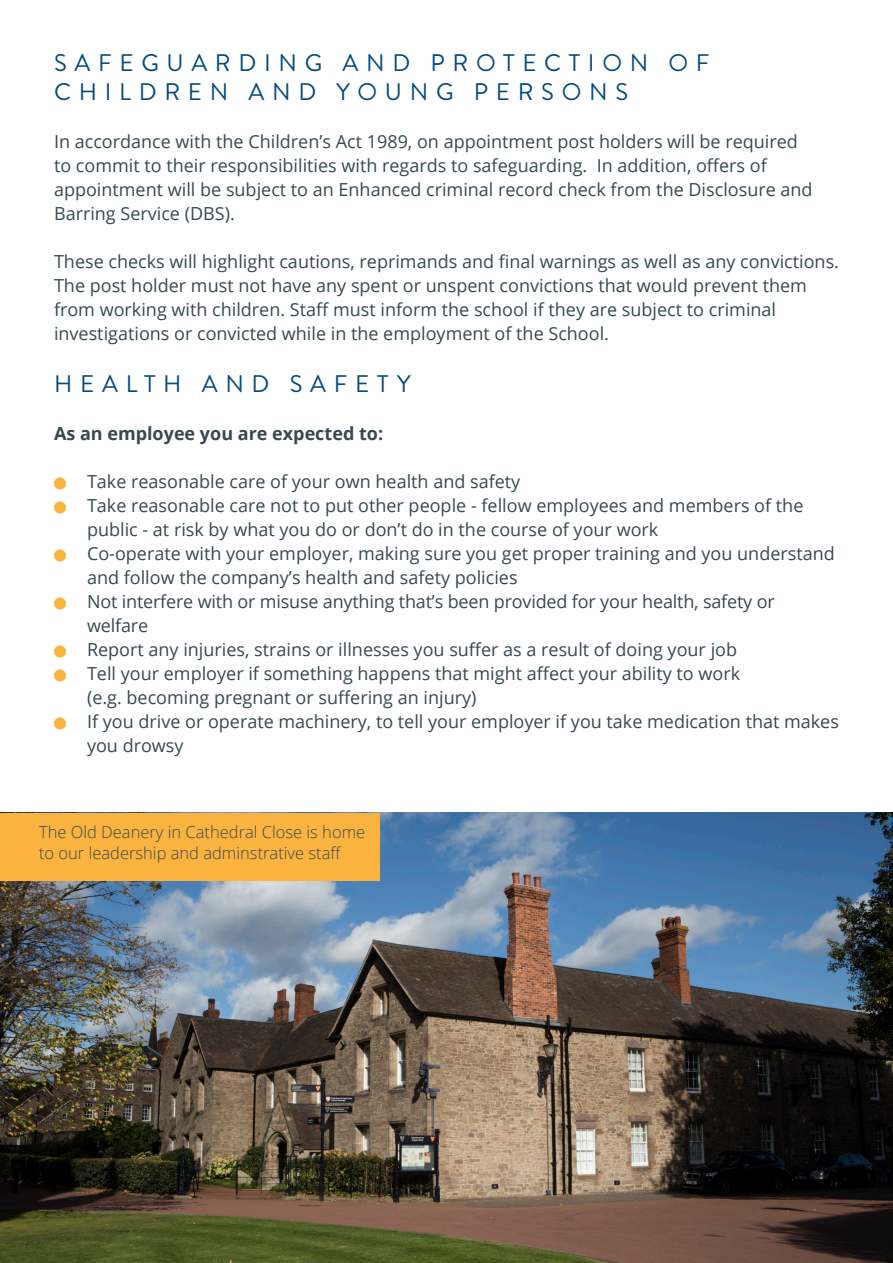
<style>
.page{position:relative;width:893px;height:1263px;background:#fff}
.page>*{position:absolute;margin:0;border:0;box-sizing:border-box;transform-origin:0 0}
.t1{font:24px/28.8px "Brandon Grotesque";letter-spacing:.32em;color:#034c7e}
.t2{font:18px/24px "Open Sans";color:#374950}
.t3{font:700 18px "Open Sans";color:#374950}
.t4{font:300 16.5px/21px "Open Sans";color:#374950}
.s1{color:#fbb340}
</style>
<div class="page">
<img style="left:0;top:813px;width:893px;height:450px">
<div style="left:0;top:813px;width:379px;height:67px;background:#fbb340"></div>
<p class="t1" style="left:54px;top:49px;width:657px">SAFEGUARDING AND PROTECTION OF<br>CHILDREN AND YOUNG PERSONS</p>
<p class="t2" style="left:54px;top:129px;width:760px">In accordance with the Children’s Act 1989, on appointment post holders will be required to commit to their responsibilities with regards to safeguarding. In addition, offers of appointment will be subject to an Enhanced criminal record check from the Disclosure and Barring Service (DBS).</p>
<p class="t2" style="left:54px;top:249px;width:786px">These checks will highlight cautions, reprimands and final warnings as well as any convictions.<br>The post holder must not have any spent or unspent convictions that would prevent them from working with children. Staff must inform the school if they are subject to criminal investigations or convicted while in the employment of the School.</p>
<p class="t1" style="left:54px;top:370px;width:358px">HEALTH AND SAFETY</p>
<p class="t3" style="left:54px;top:421px;width:331px">As an employee you are expected to:</p>
<p class="t2" style="left:54px;top:469px;width:468px"><span class="s1">■</span> Take reasonable care of your own health and safety</p>
<p class="t2" style="left:87px;top:493px;width:718px;text-indent:-33px"><span class="s1">■</span> Take reasonable care not to put other people - fellow employees and members of the public - at risk by what you do or don’t do in the course of your work</p>
<p class="t2" style="left:87px;top:541px;width:749px;text-indent:-33px"><span class="s1">■</span> Co-operate with your employer, making sure you get proper training and you understand and follow the company’s health and safety policies</p>
<p class="t2" style="left:87px;top:589px;width:689px;text-indent:-33px"><span class="s1">■</span> Not interfere with or misuse anything that’s been provided for your health, safety or welfare</p>
<p class="t2" style="left:54px;top:637px;width:685px"><span class="s1">■</span> Report any injuries, strains or illnesses you suffer as a result of doing your job</p>
<p class="t2" style="left:87px;top:661px;width:655px;text-indent:-33px"><span class="s1">■</span> Tell your employer if something happens that might affect your ability to work (e.g. becoming pregnant or suffering an injury)</p>
<p class="t2" style="left:87px;top:709px;width:753px;text-indent:-33px"><span class="s1">■</span> If you drive or operate machinery, to tell your employer if you take medication that makes you drowsy</p>
<p class="t4" style="left:39px;top:821px;width:328px">The Old Deanery in Cathedral Close is home to our leadership and adminstrative staff</p>
</div>
